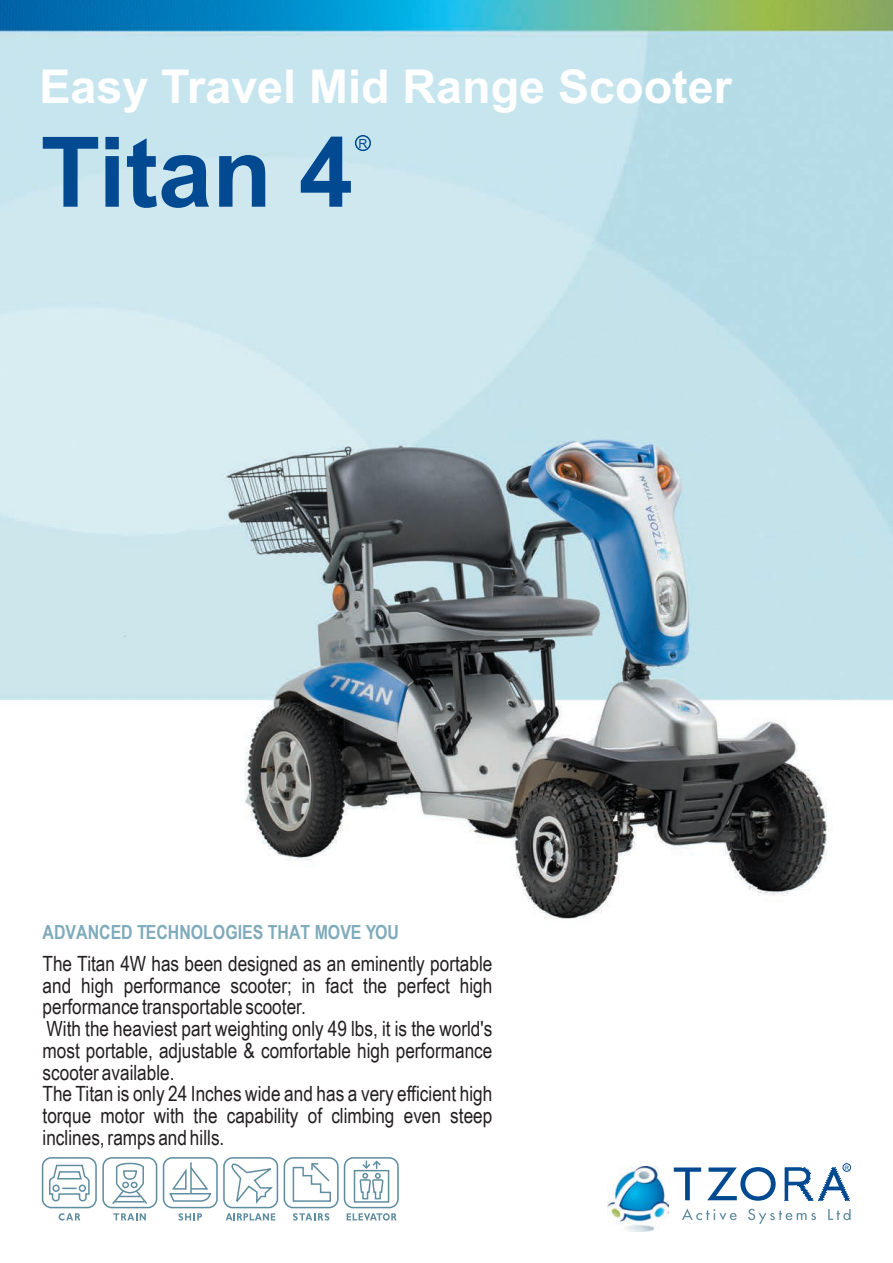
<style>
.page{position:relative;width:893px;height:1263px;background:#fff}
.page>*{position:absolute;margin:0;border:0;box-sizing:border-box;transform-origin:0 0}
.t1{font:700 97.5px "Arial";color:#014990}
.t2{font:700 46.65px "Arial";color:#fff}
.t3{font:21px/21.8px "Arial Narrow";color:#231f20}
.t4{font:700 19.35px "Arial Narrow";color:#7fabbb}
.t5{font:12.45px "Arial";color:#014990}
.t6{font:5.85px "Arial";color:#014990}
</style>
<div class="page">
<img style="left:0;top:0;width:893px;height:1232px">
<div style="left:355px;top:135px;width:16px;height:16px;border:2px solid #014990;border-radius:50%"></div>
<svg style="left:682px;top:1209px;width:168px;height:15px"></svg>
<svg style="left:674px;top:1168px;width:27px;height:32px"></svg>
<svg style="left:707px;top:1167px;width:69px;height:34px"></svg>
<svg style="left:784px;top:1167px;width:66px;height:33px"></svg>
<img style="left:607px;top:1167px;width:62px;height:64px">
<div style="left:843px;top:1164px;width:8px;height:7px;border:1px solid #014990;border-radius:50%"></div>
<div style="left:42px;top:1157px;width:55px;height:51px;border:2px solid #5f8da0;border-radius:9px"></div>
<div style="left:223px;top:1157px;width:55px;height:51px;border:2px solid #5f8da0;border-radius:9px"></div>
<div style="left:344px;top:1157px;width:55px;height:51px;border:2px solid #5f8da0;border-radius:9px"></div>
<svg style="left:48px;top:1164px;width:42px;height:38px"></svg>
<div style="left:52px;top:1185px;width:8px;height:7px;border:1px solid #5f8da0;border-radius:50%"></div>
<div style="left:79px;top:1185px;width:7px;height:7px;border:1px solid #5f8da0;border-radius:50%"></div>
<svg style="left:231px;top:1161px;width:46px;height:46px"></svg>
<div style="left:354px;top:1170px;width:35px;height:33px;border:1px solid #5f8da0"></div>
<div style="left:359px;top:1179px;width:12px;height:14px;border:1px solid #5f8da0"></div>
<svg style="left:361px;top:1160px;width:21px;height:19px"></svg>
<div style="left:372px;top:1179px;width:12px;height:14px;border:1px solid #5f8da0"></div>
<svg style="left:59px;top:1213px;width:21px;height:8px"></svg>
<svg style="left:113px;top:1213px;width:33px;height:7px"></svg>
<svg style="left:178px;top:1213px;width:24px;height:8px"></svg>
<div style="left:163px;top:1157px;width:55px;height:51px;border:2px solid #5f8da0;border-radius:9px"></div>
<hr style="left:190px;top:1162px;width:2px;height:32px;background:#5f8da0">
<svg style="left:168px;top:1166px;width:44px;height:37px"></svg>
<div style="left:102px;top:1157px;width:55px;height:51px;border:2px solid #5f8da0;border-radius:9px"></div>
<svg style="left:111px;top:1162px;width:38px;height:44px"></svg>
<div style="left:122px;top:1182px;width:7px;height:6px;border:1px solid #5f8da0;border-radius:50%"></div>
<div style="left:131px;top:1182px;width:7px;height:6px;border:1px solid #5f8da0;border-radius:50%"></div>
<svg style="left:226px;top:1213px;width:49px;height:7px"></svg>
<svg style="left:293px;top:1213px;width:36px;height:8px"></svg>
<svg style="left:347px;top:1213px;width:50px;height:8px"></svg>
<div style="left:284px;top:1157px;width:55px;height:51px;border:2px solid #5f8da0;border-radius:9px"></div>
<svg style="left:292px;top:1162px;width:40px;height:41px"></svg>
<h2 class="t2" style="left:39px;top:69px;width:694px">Easy Travel Mid Range Scooter</h2>
<h1 class="t1" style="left:41px;top:136px;width:314px">Titan 4</h1>
<p class="t5" style="left:358px;top:138px;width:11px">R</p>
<p class="t4" style="left:43px;top:925px;width:358px">ADVANCED TECHNOLOGIES THAT MOVE YOU</p>
<p class="t3" style="left:43px;top:955px;width:451px">The Titan 4W has been designed as an eminently portable and high performance scooter; in fact the perfect high performance transportable scooter.<br>With the heaviest part weighting only 49 lbs, it is the world's most portable, adjustable &amp; comfortable high performance scooter available.<br>The Titan is only 24 Inches wide and has a very efficient high torque motor with the capability of climbing even steep inclines, ramps and hills.</p>
<p class="t6" style="left:845px;top:1165px;width:6px">R</p>
</div>
